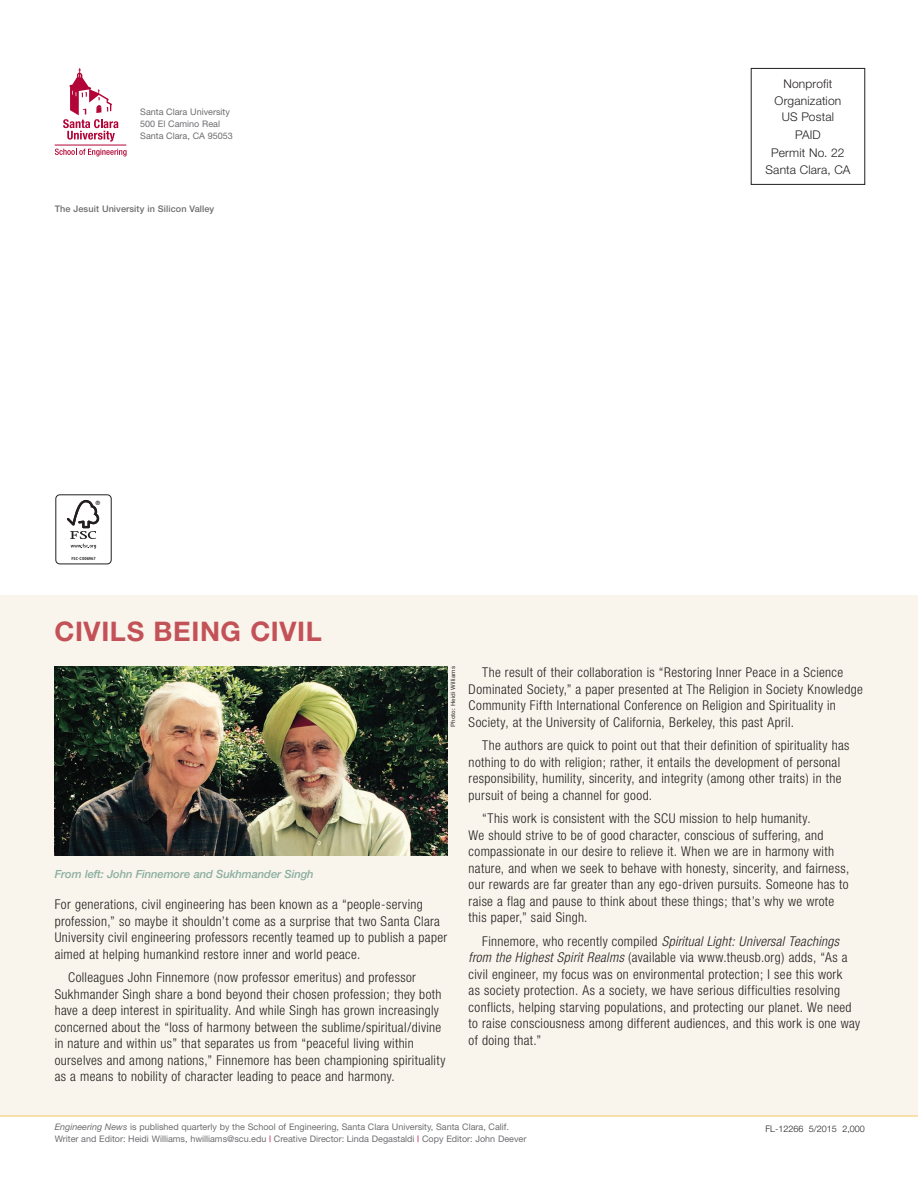
<style>
.page{position:relative;width:918px;height:1188px;background:#fff}
.page>*{position:absolute;margin:0;border:0;box-sizing:border-box;transform-origin:0 0}
.t1{font:700 27px "Helvetica Neue";letter-spacing:.025em;color:#c35258}
.t2{font:300 condensed 13.5px/16.5px "Helvetica Neue";letter-spacing:.025em;color:#231f20}
.t3{font:300 12px/16.5px "Helvetica Neue";letter-spacing:.015em;color:#231f20;text-align:center}
.t4{font:italic 500 11.25px "Helvetica Neue";letter-spacing:-.01em;color:#8baea1}
.t5{font:500 9.15px "Helvetica Neue";letter-spacing:.01em;color:#6c6d70}
.t6{font:9px/12px "Helvetica Neue";color:#6c6d70}
.t7{font:300 9px "Helvetica Neue";color:#231f20}
.t8{font:700 condensed 6.15px "Frutiger";color:#231f20}
.t9{font:500 6px "Helvetica Neue";letter-spacing:.01em;color:#4b4c4d}
.t10{font:700 condensed 4.35px "Frutiger";letter-spacing:.01em;color:#231f20}
.s1{font-style:italic}
.s2{color:#b30437}
</style>
<div class="page">
<div style="left:55px;top:494px;width:57px;height:70px;border:1px solid #231f20;border-radius:4px"></div>
<svg style="left:67px;top:500px;width:32px;height:48px"></svg>
<svg style="left:55px;top:149px;width:72px;height:7px"></svg>
<hr style="left:55px;top:145px;width:71px;height:1px;background:#b30437">
<svg style="left:63px;top:68px;width:55px;height:73px"></svg>
<div style="left:0;top:595px;width:918px;height:520px;background:#f9f5ec"></div>
<img style="left:55px;top:666px;width:392px;height:189px">
<div style="left:751px;top:68px;width:114px;height:116px;border:1px solid #231f20"></div>
<hr style="left:0;top:1115px;width:918px;height:1px;background:#f4c661">
<p class="t6" style="left:140px;top:106px;width:94px">Santa Clara University<br>500 El Camino Real<br>Santa Clara, CA 95053</p>
<p class="t5" style="left:55px;top:203px;width:161px">The Jesuit University in Silicon Valley</p>
<p class="t3" style="left:774px;top:76px;width:68px">Nonprofit<br>Organization<br>US Postal</p>
<p class="t3" style="left:771px;top:126px;width:75px;line-height:18px">PAID<br>Permit No. 22</p>
<p class="t3" style="left:765px;top:161px;width:86px">Santa Clara, CA</p>
<p class="t8" style="left:95px;top:499px;width:6px">®</p>
<p class="t10" style="left:71px;top:555px;width:26px">FSC-C006967</p>
<h1 class="t1" style="left:55px;top:614px;width:269px">CIVILS BEING CIVIL</h1>
<p class="t4" style="left:55px;top:867px;width:260px">From left: John Finnemore and Sukhmander Singh</p>
<p class="t9" style="left:449px;top:726px;width:62px;rotate:-90deg">Photo: Heidi Williams</p>
<p class="t2" style="left:55px;top:896px;width:394px">For generations, civil engineering has been known as a “people-serving profession,” so maybe it shouldn’t come as a surprise that two Santa Clara University civil engineering professors recently teamed up to publish a paper aimed at helping humankind restore inner and world peace.</p>
<p class="t2" style="left:55px;top:969px;width:392px;text-indent:14px">Colleagues John Finnemore (now professor emeritus) and professor Sukhmander Singh share a bond beyond their chosen profession; they both have a deep interest in spirituality. And while Singh has grown increasingly concerned about the “loss of harmony between the sublime/spiritual/divine in nature and within us” that separates us from “peaceful living within ourselves and among nations,” Finnemore has been championing spirituality as a means to nobility of character leading to peace and harmony.</p>
<p class="t2" style="left:468px;top:664px;width:396px;text-indent:14px">The result of their collaboration is “Restoring Inner Peace in a Science Dominated Society,” a paper presented at The Religion in Society Knowledge Community Fifth International Conference on Religion and Spirituality in Society, at the University of California, Berkeley, this past April.</p>
<p class="t2" style="left:468px;top:737px;width:382px;text-indent:14px">The authors are quick to point out that their definition of spirituality has nothing to do with religion; rather, it entails the development of personal responsibility, humility, sincerity, and integrity (among other traits) in the pursuit of being a channel for good.</p>
<p class="t2" style="left:468px;top:810px;width:382px;text-indent:14px">“This work is consistent with the SCU mission to help humanity.<br>We should strive to be of good character, conscious of suffering, and compassionate in our desire to relieve it. When we are in harmony with nature, and when we seek to behave with honesty, sincerity, and fairness, our rewards are far greater than any ego-driven pursuits. Someone has to raise a flag and pause to think about these things; that’s why we wrote this paper,” said Singh.</p>
<p class="t2" style="left:468px;top:932px;width:393px;text-indent:14px">Finnemore, who recently compiled <span class="s1">Spiritual Light: Universal Teachings from the Highest Spirit Realms</span> (available via www.theusb.org) adds, “As a civil engineer, my focus was on environmental protection; I see this work<br>as society protection. As a society, we have serious difficulties resolving conflicts, helping starving populations, and protecting our planet. We need to raise consciousness among different audiences, and this work is one way of doing that.”</p>
<p class="t6" style="left:55px;top:1120px;width:473px"><span class="s1">Engineering News</span> is published quarterly by the School of Engineering, Santa Clara University, Santa Clara, Calif.<br>Writer and Editor: Heidi Williams, hwilliams@scu.edu <span class="s2">|</span> Creative Director: Linda Degastaldi <span class="s2">|</span> Copy Editor: John Deever</p>
<p class="t7" style="left:765px;top:1123px;width:101px">FL-12266 5/2015 2,000</p>
</div>
